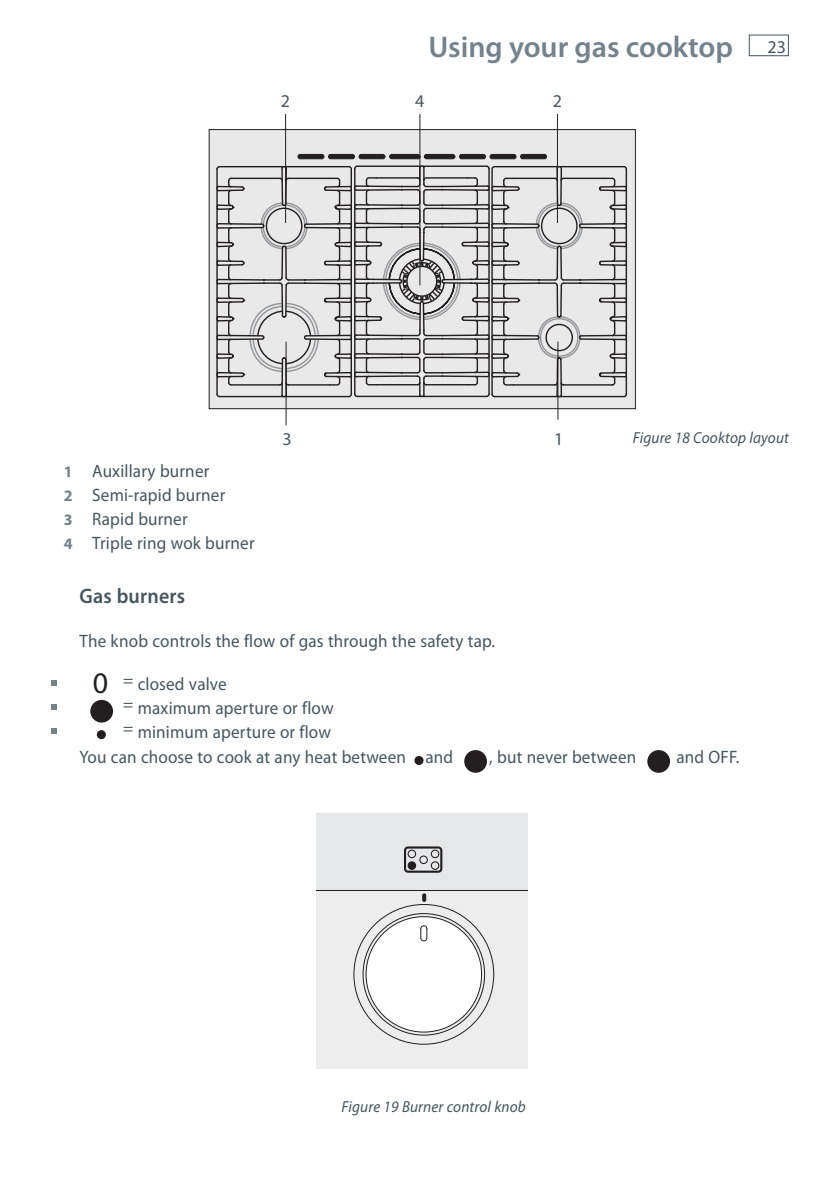
<style>
.page{position:relative;width:840px;height:1191px;background:#fff}
.page>*{position:absolute;margin:0;border:0;box-sizing:border-box;transform-origin:0 0}
.t1{font:600 30px "Myriad Pro";color:#73828d}
.t2{font:30px "Myriad";color:#231f20}
.t3{font:600 21px "Myriad Pro";letter-spacing:.01em;color:#455560;scale:.95 1}
.t4{font:18px/24px "Myriad Pro";letter-spacing:.01em;color:#455560;scale:.95 1}
.t5{font:18px "Myriad Pro";letter-spacing:.01em;color:#455560}
.t6{font:italic 16px "Myriad Pro";letter-spacing:.01em;color:#455560;scale:.95 1}
.s1{font-weight:400;font-size:18px;color:#455560}
.s2{font-weight:700;font-size:16px;color:#73828d}
</style>
<div class="page">
<div style="left:748px;top:35px;width:40px;height:21px;border:1px solid #455560"></div>
<svg style="left:51px;top:680px;width:6px;height:6px"></svg>
<svg style="left:51px;top:704px;width:6px;height:6px"></svg>
<div style="left:90px;top:700px;width:23px;height:22px;background:#231f20;border-radius:50%"></div>
<svg style="left:51px;top:728px;width:6px;height:6px"></svg>
<div style="left:414px;top:756px;width:9px;height:9px;background:#231f20;border-radius:50%"></div>
<div style="left:464px;top:750px;width:22px;height:22px;background:#231f20;border-radius:50%"></div>
<div style="left:647px;top:750px;width:22px;height:22px;background:#231f20;border-radius:50%"></div>
<div style="left:97px;top:730px;width:9px;height:9px;background:#231f20;border-radius:50%"></div>
<svg style="left:101px;top:721px;width:5px;height:19px"></svg>
<div style="left:209px;top:130px;width:426px;height:279px;background:#e9e9ea"></div>
<div style="left:208px;top:129px;width:427px;height:280px;border:1px solid #231f20"></div>
<div style="left:424px;top:154px;width:30px;height:5px;background:#231f20;border-radius:2px"></div>
<div style="left:423px;top:154px;width:32px;height:5px;border:1px solid #231f20;border-radius:2px"></div>
<div style="left:389px;top:154px;width:31px;height:5px;background:#231f20;border-radius:2px"></div>
<div style="left:389px;top:154px;width:31px;height:5px;border:1px solid #231f20;border-radius:2px"></div>
<div style="left:359px;top:154px;width:26px;height:5px;background:#231f20;border-radius:2px"></div>
<div style="left:358px;top:154px;width:27px;height:5px;border:1px solid #231f20;border-radius:2px"></div>
<div style="left:328px;top:154px;width:26px;height:5px;background:#231f20;border-radius:2px"></div>
<div style="left:328px;top:154px;width:27px;height:5px;border:1px solid #231f20;border-radius:2px"></div>
<div style="left:298px;top:154px;width:26px;height:5px;background:#231f20;border-radius:2px"></div>
<div style="left:297px;top:154px;width:27px;height:5px;border:1px solid #231f20;border-radius:2px"></div>
<div style="left:490px;top:154px;width:25px;height:5px;background:#231f20;border-radius:2px"></div>
<div style="left:489px;top:154px;width:27px;height:5px;border:1px solid #231f20;border-radius:2px"></div>
<div style="left:459px;top:154px;width:26px;height:5px;background:#231f20;border-radius:2px"></div>
<div style="left:459px;top:154px;width:26px;height:5px;border:1px solid #231f20;border-radius:2px"></div>
<div style="left:520px;top:154px;width:26px;height:5px;background:#231f20;border-radius:2px"></div>
<div style="left:520px;top:154px;width:26px;height:5px;border:1px solid #231f20;border-radius:2px"></div>
<svg style="left:216px;top:165px;width:411px;height:233px"></svg>
<hr style="left:285px;top:114px;width:1px;height:109px;background:#231f20">
<hr style="left:557px;top:342px;width:1px;height:78px;background:#231f20">
<hr style="left:556px;top:114px;width:1px;height:109px;background:#231f20">
<hr style="left:419px;top:114px;width:1px;height:171px;background:#231f20">
<hr style="left:285px;top:342px;width:1px;height:83px;background:#231f20">
<div style="left:316px;top:813px;width:211px;height:76px;background:#e6e7e8"></div>
<div style="left:404px;top:846px;width:38px;height:26px;border:2px solid #231f20;border-radius:3px"></div>
<div style="left:407px;top:849px;width:9px;height:9px;border:1px solid #231f20;border-radius:50%"></div>
<div style="left:408px;top:862px;width:7px;height:7px;background:#231f20;border-radius:50%"></div>
<div style="left:407px;top:861px;width:9px;height:9px;border:1px solid #231f20;border-radius:50%"></div>
<div style="left:430px;top:849px;width:9px;height:9px;border:1px solid #231f20;border-radius:50%"></div>
<div style="left:419px;top:855px;width:8px;height:9px;border:1px solid #231f20;border-radius:50%"></div>
<div style="left:430px;top:861px;width:9px;height:9px;border:1px solid #231f20;border-radius:50%"></div>
<svg style="left:316px;top:889px;width:211px;height:179px"></svg>
<p class="t5" style="left:281px;top:95px;width:11px">2</p>
<h1 class="t1" style="left:428px;top:35px;width:359px">Using your gas cooktop <span class="s1">23</span></h1>
<p class="t5" style="left:415px;top:95px;width:11px">4</p>
<p class="t5" style="left:552px;top:95px;width:11px">2</p>
<p class="t4" style="left:64px;top:461px;width:202px"><span class="s2">1</span> Auxillary burner<br><span class="s2">2</span> Semi-rapid burner<br><span class="s2">3</span> Rapid burner<br><span class="s2">4</span> Triple ring wok burner</p>
<p class="t5" style="left:282px;top:432px;width:11px">3</p>
<p class="t5" style="left:554px;top:432px;width:11px">1</p>
<p class="t6" style="left:632px;top:431px;width:166px">Figure 18 Cooktop layout</p>
<p class="t3" style="left:79px;top:588px;width:113px">Gas burners</p>
<p class="t4" style="left:79px;top:631px;width:439px">The knob controls the flow of gas through the safety tap.</p>
<p class="t4" style="left:123px;top:674px;width:110px">= closed valve</p>
<p class="t4" style="left:123px;top:698px;width:223px">= maximum aperture or flow</p>
<p class="t4" style="left:123px;top:722px;width:220px">= minimum aperture or flow</p>
<p class="t4" style="left:79px;top:747px;width:394px">You can choose to cook at any heat between and</p>
<p class="t4" style="left:489px;top:747px;width:156px">, but never between</p>
<p class="t4" style="left:676px;top:747px;width:68px">and OFF.</p>
<h1 class="t2" style="left:93px;top:672px;width:17px">0</h1>
<p class="t6" style="left:341px;top:1100px;width:195px">Figure 19 Burner control knob</p>
</div>
